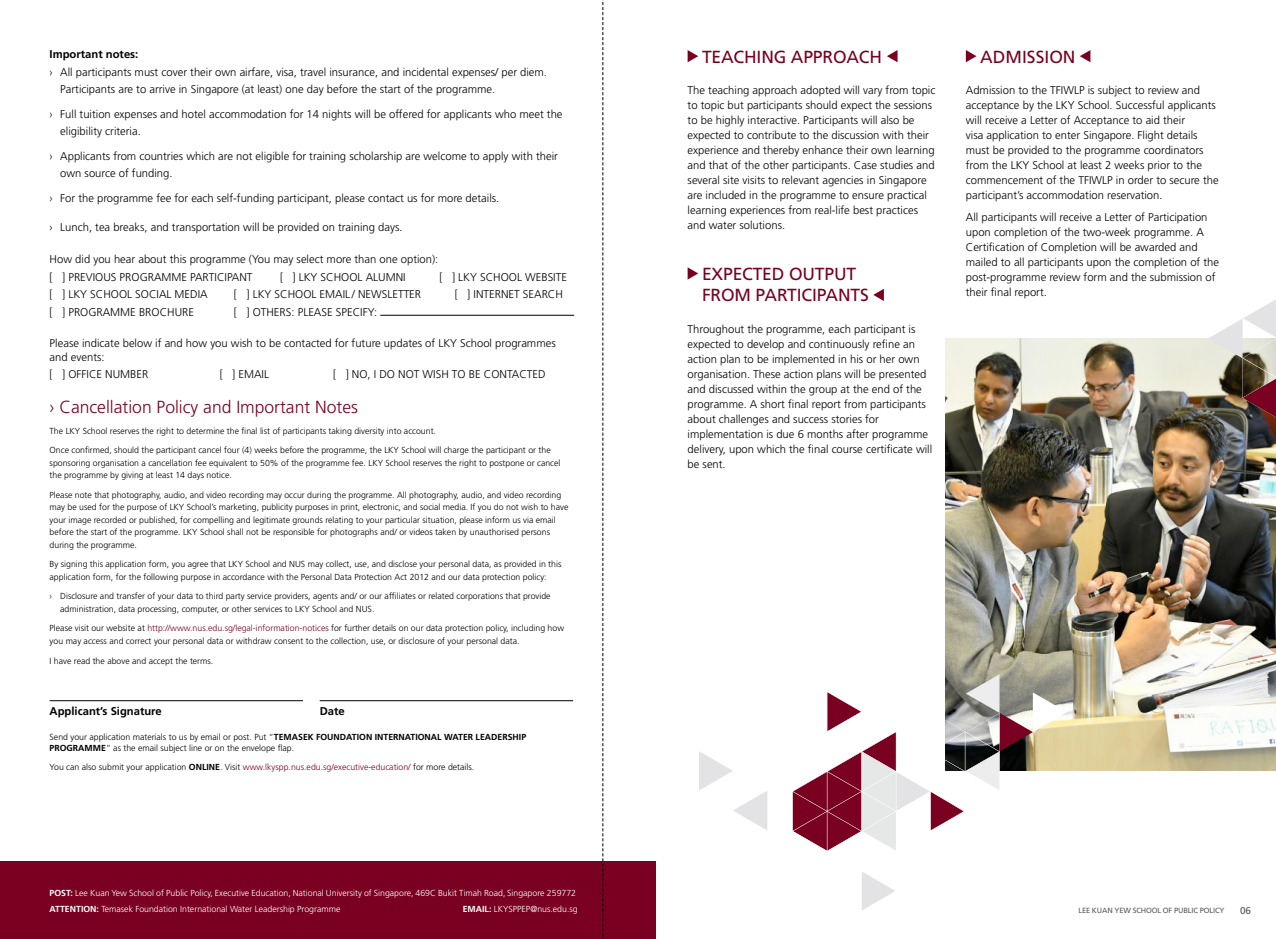
<style>
.page{position:relative;width:1276px;height:939px;background:#fff}
.page>*{position:absolute;margin:0;border:0;box-sizing:border-box;transform-origin:0 0}
.t1{font:17.5px/21px "Frutiger";letter-spacing:-.01em;color:#790020}
.t2{font:300 17.5px "Frutiger";color:#790020}
.t3{font:300 11.25px/15px "Frutiger";color:#000}
.t4{font:700 11.25px "Frutiger";color:#000}
.t5{font:10px "Frutiger";color:#58595b}
.t6{font:300 8.75px/12.5px "Frutiger";color:#000}
.t7{font:300 8.75px/16.2px "Frutiger";color:#fff}
.t8{font:300 8.75px "Frutiger";color:#790020}
.t9{font:700 8.75px "Frutiger";color:#fff}
.t10{font:7.5px "Frutiger";letter-spacing:-.02em;color:#58595b}
.s1{color:#790020}
.s2{font-weight:700}
.s3{color:#000}
</style>
<div class="page">
<hr style="left:380px;top:315px;width:194px;height:1px;background:#000">
<hr style="left:50px;top:700px;width:253px;height:1px;background:#000">
<hr style="left:320px;top:700px;width:253px;height:1px;background:#000">
<div style="left:0;top:862px;width:656px;height:77px;background:#790020"></div>
<svg style="left:602px;top:0;width:1px;height:939px"></svg>
<svg style="left:887px;top:50px;width:10px;height:12px"></svg>
<svg style="left:687px;top:50px;width:11px;height:12px"></svg>
<svg style="left:873px;top:289px;width:11px;height:12px"></svg>
<svg style="left:687px;top:267px;width:11px;height:13px"></svg>
<svg style="left:1080px;top:50px;width:10px;height:12px"></svg>
<svg style="left:966px;top:50px;width:10px;height:12px"></svg>
<img style="left:945px;top:339px;width:331px;height:432px">
<svg style="left:1208px;top:299px;width:68px;height:118px"></svg>
<svg style="left:699px;top:652px;width:368px;height:258px"></svg>
<p class="t4" style="left:50px;top:48px;width:90px">IMPORTANT NOTES:</p>
<p class="t3" style="left:60px;top:63px;width:488px;line-height:17.5px;text-indent:-11px">› All participants must cover their own airfare, visa, travel insurance, and incidental expenses/ per diem.<br>Participants are to arrive in Singapore (at least) one day before the start of the programme.</p>
<p class="t3" style="left:60px;top:105px;width:504px;line-height:17.5px;text-indent:-11px">› Full tuition expenses and hotel accommodation for 14 nights will be offered for applicants who meet the eligibility criteria.</p>
<p class="t3" style="left:60px;top:147px;width:499px;line-height:17.5px;text-indent:-11px">› Applicants from countries which are not eligible for training scholarship are welcome to apply with their own source of funding.</p>
<p class="t3" style="left:50px;top:191px;width:451px">› For the programme fee for each self-funding participant, please contact us for more details.</p>
<p class="t3" style="left:50px;top:220px;width:354px">› Lunch, tea breaks, and transportation will be provided on training days.</p>
<p class="t3" style="left:50px;top:251px;width:390px;line-height:17.5px">How did you hear about this programme (You may select more than one option): [ ] PREVIOUS PROGRAMME PARTICIPANT</p>
<p class="t3" style="left:280px;top:269px;width:127px">[ ] LKY SCHOOL ALUMNI</p>
<p class="t3" style="left:439px;top:269px;width:129px">[ ] LKY SCHOOL WEBSITE</p>
<p class="t3" style="left:50px;top:287px;width:160px">[ ] LKY SCHOOL SOCIAL MEDIA</p>
<p class="t3" style="left:234px;top:287px;width:189px">[ ] LKY SCHOOL EMAIL / NEWSLETTER</p>
<p class="t3" style="left:455px;top:287px;width:110px">[ ] INTERNET SEARCH</p>
<p class="t3" style="left:50px;top:304px;width:146px">[ ] PROGRAMME BROCHURE</p>
<p class="t3" style="left:234px;top:304px;width:145px">[ ] OTHERS: PLEASE SPECIFY:</p>
<p class="t3" style="left:50px;top:337px;width:507px;line-height:13.5px">Please indicate below if and how you wish to be contacted for future updates of LKY School programmes and events:</p>
<p class="t3" style="left:50px;top:367px;width:100px">[ ] OFFICE NUMBER</p>
<p class="t3" style="left:220px;top:367px;width:51px">[ ] EMAIL</p>
<p class="t3" style="left:333px;top:367px;width:214px">[ ] NO, I DO NOT WISH TO BE CONTACTED</p>
<h1 class="t2" style="left:50px;top:397px;width:310px">› Cancellation Policy and Important Notes</h1>
<p class="t6" style="left:50px;top:424px;width:388px">The LKY School reserves the right to determine the final list of participants taking diversity into account.</p>
<p class="t6" style="left:50px;top:444px;width:512px">Once confirmed, should the participant cancel four (4) weeks before the programme, the LKY School will charge the participant or the sponsoring organisation a cancellation fee equivalent to 50% of the programme fee. LKY School reserves the right to postpone or cancel the programme by giving at least 14 days notice.</p>
<p class="t6" style="left:50px;top:489px;width:520px">Please note that photography, audio, and video recording may occur during the programme. All photography, audio, and video recording may be used for the purpose of LKY School’s marketing, publicity purposes in print, electronic, and social media. If you do not wish to have your image recorded or published, for compelling and legitimate grounds relating to your particular situation, please inform us via email before the start of the programme. LKY School shall not be responsible for photographs and/ or videos taken by unauthorised persons during the programme.</p>
<p class="t6" style="left:50px;top:558px;width:513px">By signing this application form, you agree that LKY School and NUS may collect, use, and disclose your personal data, as provided in this application form, for the following purpose in accordance with the Personal Data Protection Act 2012 and our data protection policy:</p>
<p class="t6" style="left:60px;top:590px;width:492px;text-indent:-11px">› Disclosure and transfer of your data to third party service providers, agents and/ or our affiliates or related corporations that provide administration, data processing, computer, or other services to LKY School and NUS.</p>
<p class="t6" style="left:50px;top:622px;width:516px">Please visit our website at <span class="s1">http://www.nus.edu.sg/legal-information-notices</span> for further details on our data protection policy, including how you may access and correct your personal data or withdraw consent to the collection, use, or disclosure of your personal data.</p>
<p class="t6" style="left:50px;top:654px;width:165px">I have read the above and accept the terms.</p>
<p class="t4" style="left:50px;top:704px;width:147px">APPLICANT’S SIGNATURE D</p>
<p class="t4" style="left:328px;top:704px;width:18px">ATE</p>
<p class="t6" style="left:50px;top:731px;width:478px;line-height:11.2px">Send your application materials to us by email or post. Put “<span class="s2">TEMASEK FOUNDATION INTERNATIONAL WATER LEADERSHIP<br>PROGRAMME</span>” as the email subject line or on the envelope flap.</p>
<p class="t6" style="left:50px;top:760px;width:146px">You can also submit your application <span class="s2">ONLINE</span></p>
<p class="t8" style="left:220px;top:762px;width:256px"><span class="s3">. Visit</span> www.lkyspp.nus.edu.sg/executive-education/ <span class="s3">for more details.</span></p>
<h1 class="t1" style="left:702px;top:46px;width:53px">TEACHING</h1>
<h1 class="t1" style="left:791px;top:46px;width:13px">APPROA</h1>
<h1 class="t1" style="left:859px;top:46px;width:21px">CH</h1>
<p class="t3" style="left:687px;top:83px;width:249px">The teaching approach adopted will vary from topic to topic but participants should expect the sessions to be highly interactive. Participants will also be expected to contribute to the discussion with their experience and thereby enhance their own learning and that of the other participants. Case studies and several site visits to relevant agencies in Singapore are included in the programme to ensure practical learning experiences from real-life best practices and water solutions.</p>
<h1 class="t1" style="left:702px;top:264px;width:156px">EXPECTED OUTPUT<br>FROM</h1>
<h1 class="t1" style="left:755px;top:285px;width:67px">PARTICIPAN</h1>
<h1 class="t1" style="left:850px;top:285px;width:18px">TS</h1>
<p class="t3" style="left:687px;top:321px;width:246px">Throughout the programme, each participant is expected to develop and continuously refine an action plan to be implemented in his or her own organisation. These action plans will be presented and discussed within the group at the end of the programme. A short final report from participants about challenges and success stories for implementation is due 6 months after programme delivery, upon which the final course certificate will be sent.</p>
<h1 class="t1" style="left:980px;top:46px;width:12px">ADMISSION</h1>
<p class="t3" style="left:966px;top:83px;width:254px">Admission to the TFIWLP is subject to review and acceptance by the LKY School. Successful applicants will receive a Letter of Acceptance to aid their<br>visa application to enter Singapore. Flight details must be provided to the programme coordinators from the LKY School at least 2 weeks prior to the commencement of the TFIWLP in order to secure the participant’s accommodation reservation.</p>
<p class="t3" style="left:966px;top:210px;width:255px">All participants will receive a Letter of Participation upon completion of the two-week programme. A Certification of Completion will be awarded and mailed to all participants upon the completion of the post-programme review form and the submission of their final report.</p>
<p class="t7" style="left:50px;top:884px;width:528px;text-indent:17px"><span class="s2">T:</span> Lee Kuan Yew School of Public Policy, Executive Education, National University of Singapore, 469C Bukit Timah Road, Singapore 259772<br><span class="s2">ATTENTION:</span> Temasek Foundation International Water Leadership Programme</p>
<p class="t9" style="left:50px;top:887px;width:7px">POS</p>
<p class="t9" style="left:463px;top:904px;width:7px">EMAIL</p>
<p class="t7" style="left:489px;top:901px;width:90px"><span class="s2">:</span> LKYSPPEP@nus.edu.sg</p>
<p class="t10" style="left:1078px;top:906px;width:69px">LEE KUAN YEW SCHOO</p>
<p class="t10" style="left:1157px;top:906px;width:69px">L OF PUBLIC POLICY</p>
<p class="t5" style="left:1240px;top:905px;width:12px">06</p>
</div>
